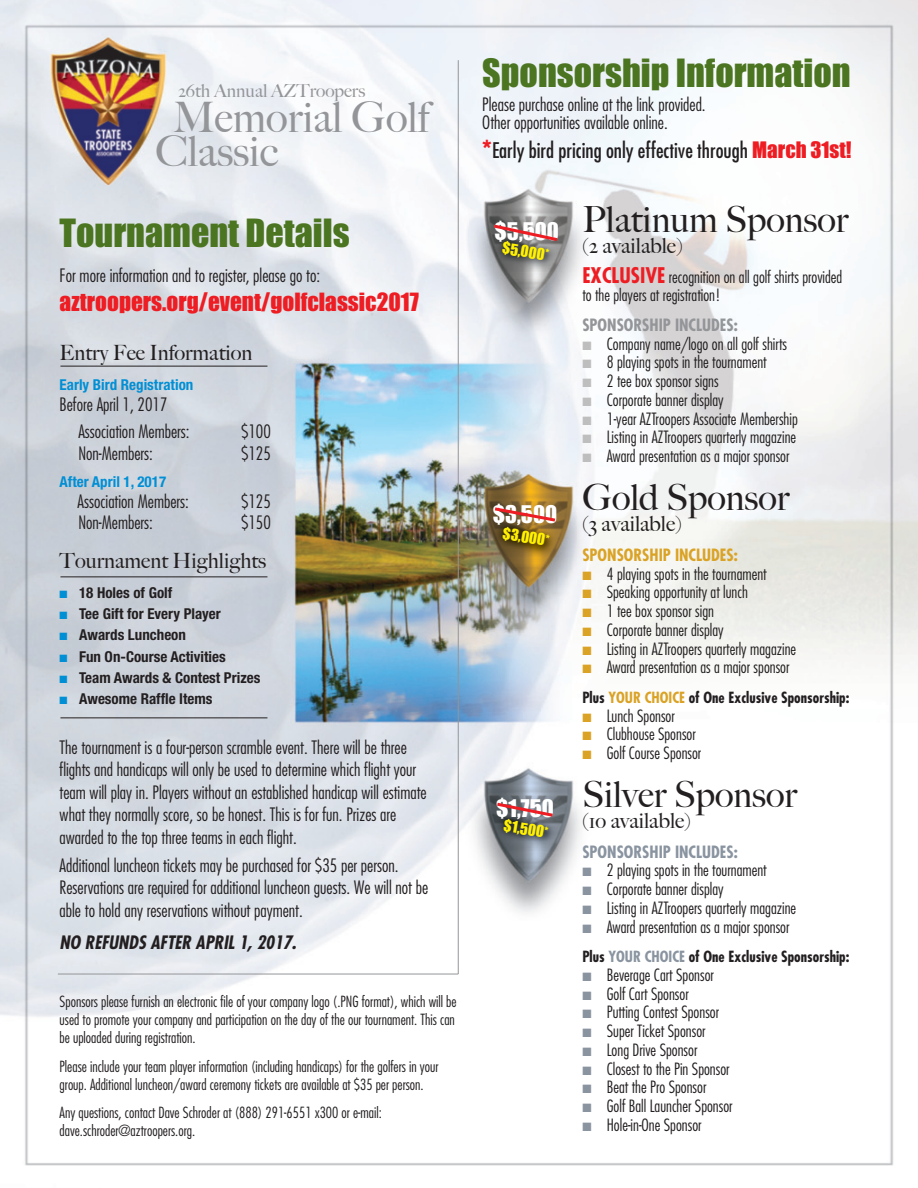
<style>
.page{position:relative;width:918px;height:1188px;background:#fff}
.page>*{position:absolute;margin:0;border:0;box-sizing:border-box;transform-origin:0 0}
.t1{font:500 42px/34.5px "Big Caslon";color:#939598}
.t2{font:36px "Impact";color:#4b7520}
.t3{font:500 36px "Big Caslon";color:#231f20}
.t4{font:23.25px "Impact";color:#ee1d23}
.t5{font:22.5px "Impact";color:#fff}
.t6{font:500 21px "Big Caslon";color:#231f20}
.t7{font:condensed 21px "Futura";color:#231f20}
.t8{font:300 condensed 18px/22.5px "Futura";color:#231f20}
.t9{font:italic 700 condensed 18px "Futura";color:#231f20}
.t10{font:500 18px "Big Caslon";color:#939598}
.t11{font:300 condensed 16.5px/18.8px "Futura";color:#231f20}
.t12{font:700 condensed 16.5px "Futura";color:#939598}
.t13{font:700 condensed 16.5px "Futura";color:#daa326}
.t14{font:700 condensed 16.5px "Futura";color:#8994a0}
.t15{font:300 condensed 15px/18px "Futura";color:#231f20}
.t16{font:700 condensed 15px "Helvetica Neue";color:#231f20}
.t17{font:700 condensed 15px "Futura";color:#231f20}
.t18{font:700 condensed 15px "Helvetica Neue";color:#008fd5}
.t19{font:15px "Impact";color:#fff101}
.s1{color:#008fd5}
.s2{font-family:"Impact";font-stretch:normal;font-size:34.5px;color:#ee1d23}
.s3{font-family:"Impact";font-stretch:normal;color:#ee1d23}
.s4{font-weight:700;font-size:21px;color:#ee1d23}
.s5{color:#bfbebe}
.s6{color:#daa326}
.s7{color:#8994a0}
</style>
<div class="page">
<img style="left:0;top:0;width:918px;height:1166px">
<hr style="left:458px;top:60px;width:1px;height:914px;background:#939598">
<hr style="left:58px;top:974px;width:400px;height:1px;background:#939598">
<hr style="left:60px;top:366px;width:207px;height:1px;background:#231f20">
<hr style="left:60px;top:576px;width:207px;height:1px;background:#231f20">
<hr style="left:60px;top:717px;width:207px;height:1px;background:#231f20">
<svg style="left:491px;top:223px;width:70px;height:20px"></svg>
<svg style="left:492px;top:505px;width:66px;height:19px"></svg>
<svg style="left:494px;top:801px;width:62px;height:18px"></svg>
<p class="t10" style="left:178px;top:84px;width:189px">26th Annual AZTroopers</p>
<h1 class="t1" style="left:155px;top:105px;width:275px;text-indent:18px">Memorial Golf<br>Classic</h1>
<h2 class="t2" style="left:60px;top:221px;width:292px">Tournament Details</h2>
<p class="t8" style="left:60px;top:265px;width:262px">For more information and to register, please go to:</p>
<h3 class="t4" style="left:60px;top:295px;width:361px">aztroopers.org/event/golfclassic2017</h3>
<p class="t6" style="left:60px;top:345px;width:194px">Entry Fee Information</p>
<p class="t18" style="left:60px;top:379px;width:135px">Early Bird Registration</p>
<p class="t8" style="left:78px;top:392px;width:113px;line-height:27px;text-indent:-19px">Before April 1, 2017<br>Association Members:</p>
<p class="t8" style="left:241px;top:421px;width:31px">$100</p>
<p class="t8" style="left:78px;top:443px;width:76px">Non-Members:</p>
<p class="t8" style="left:241px;top:443px;width:31px">$125</p>
<p class="t18" style="left:60px;top:476px;width:108px">After April 1, 2017</p>
<p class="t8" style="left:78px;top:491px;width:113px">Association Members:</p>
<p class="t8" style="left:241px;top:491px;width:31px">$125</p>
<p class="t8" style="left:78px;top:513px;width:76px">Non-Members:</p>
<p class="t8" style="left:241px;top:513px;width:31px">$150</p>
<p class="t6" style="left:60px;top:553px;width:208px">Tournament Highlights</p>
<p class="t16" style="left:60px;top:587px;width:114px"><span class="s1">■</span> 18 Holes of Golf</p>
<p class="t16" style="left:60px;top:608px;width:163px"><span class="s1">■</span> Tee Gift for Every Player</p>
<p class="t16" style="left:60px;top:630px;width:128px"><span class="s1">■</span> Awards Luncheon</p>
<p class="t16" style="left:60px;top:651px;width:168px"><span class="s1">■</span> Fun On-Course Activities</p>
<p class="t16" style="left:60px;top:672px;width:202px"><span class="s1">■</span> Team Awards &amp; Contest Prizes</p>
<p class="t16" style="left:60px;top:694px;width:154px"><span class="s1">■</span> Awesome Raffle Items</p>
<p class="t8" style="left:60px;top:737px;width:369px">The tournament is a four-person scramble event. There will be three flights and handicaps will only be used to determine which flight your team will play in. Players without an established handicap will estimate what they normally score, so be honest. This is for fun. Prizes are awarded to the top three teams in each flight.</p>
<p class="t8" style="left:60px;top:855px;width:370px">Additional luncheon tickets may be purchased for $35 per person.<br>Reservations are required for additional luncheon guests. We will not be able to hold any reservations without payment.</p>
<p class="t9" style="left:60px;top:935px;width:241px">NO REFUNDS AFTER APRIL 1, 2017.</p>
<p class="t15" style="left:60px;top:993px;width:399px">Sponsors please furnish an electronic file of your company logo (.PNG format), which will be used to promote your company and participation on the day of the our tournament. This can be uploaded during registration.</p>
<p class="t15" style="left:60px;top:1058px;width:380px">Please include your team player information (including handicaps) for the golfers in your group. Additional luncheon/award ceremony tickets are available at $35 per person.</p>
<p class="t15" style="left:60px;top:1105px;width:324px">Any questions, contact Dave Schroder at (888) 291-6551 x300 or e-mail: dave.schroder@aztroopers.org.</p>
<h2 class="t2" style="left:482px;top:62px;width:370px">Sponsorship Information</h2>
<p class="t8" style="left:482px;top:96px;width:225px;line-height:18px">Please purchase online at the link provided.<br>Other opportunities available online.</p>
<p class="t7" style="left:482px;top:140px;width:371px"><span class="s2">*</span>Early bird pricing only effective through <span class="s3">March 31st!</span></p>
<h3 class="t5" style="left:495px;top:224px;width:66px">$5,500</h3>
<p class="t19" style="left:503px;top:243px;width:49px;rotate:10deg">$5,000*</p>
<h3 class="t5" style="left:493px;top:507px;width:66px">$3,500</h3>
<p class="t19" style="left:504px;top:528px;width:49px;rotate:10deg">$3,000*</p>
<h3 class="t5" style="left:496px;top:801px;width:59px">$1,750</h3>
<p class="t19" style="left:505px;top:820px;width:46px;rotate:10deg">$1,500*</p>
<h2 class="t3" style="left:582px;top:206px;width:268px">Platinum Sponsor</h2>
<p class="t6" style="left:582px;top:238px;width:102px">(2 available)</p>
<p class="t11" style="left:582px;top:268px;width:261px"><span class="s4">EXCLUSIVE</span> recognition on all golf shirts provided to the players at registration!</p>
<p class="t12" style="left:582px;top:318px;width:157px">SPONSORSHIP INCLUDES:</p>
<p class="t11" style="left:582px;top:335px;width:206px"><span class="s5">■</span> Company name/logo on all golf shirts</p>
<p class="t11" style="left:582px;top:354px;width:186px"><span class="s5">■</span> 8 playing spots in the tournament</p>
<p class="t11" style="left:582px;top:373px;width:138px"><span class="s5">■</span> 2 tee box sponsor signs</p>
<p class="t11" style="left:582px;top:392px;width:143px"><span class="s5">■</span> Corporate banner display</p>
<p class="t11" style="left:582px;top:410px;width:217px"><span class="s5">■</span> 1-year AZTroopers Associate Membership</p>
<p class="t11" style="left:582px;top:429px;width:215px"><span class="s5">■</span> Listing in AZTroopers quarterly magazine</p>
<p class="t11" style="left:582px;top:448px;width:209px"><span class="s5">■</span> Award presentation as a major sponsor</p>
<h2 class="t3" style="left:582px;top:484px;width:209px">Gold Sponsor</h2>
<p class="t6" style="left:582px;top:516px;width:101px">(3 available)</p>
<p class="t13" style="left:582px;top:547px;width:157px">SPONSORSHIP INCLUDES:</p>
<p class="t11" style="left:582px;top:565px;width:186px"><span class="s6">■</span> 4 playing spots in the tournament</p>
<p class="t11" style="left:582px;top:584px;width:167px"><span class="s6">■</span> Speaking opportunity at lunch</p>
<p class="t11" style="left:582px;top:603px;width:133px"><span class="s6">■</span> 1 tee box sponsor sign</p>
<p class="t11" style="left:582px;top:621px;width:143px"><span class="s6">■</span> Corporate banner display</p>
<p class="t11" style="left:582px;top:640px;width:215px"><span class="s6">■</span> Listing in AZTroopers quarterly magazine</p>
<p class="t11" style="left:582px;top:659px;width:209px"><span class="s6">■</span> Award presentation as a major sponsor</p>
<p class="t17" style="left:582px;top:691px;width:269px">Plus <span class="s6">YOUR CHOICE</span> of One Exclusive Sponsorship:</p>
<p class="t11" style="left:582px;top:707px;width:94px"><span class="s6">■</span> Lunch Sponsor</p>
<p class="t11" style="left:582px;top:726px;width:115px"><span class="s6">■</span> Clubhouse Sponsor</p>
<p class="t11" style="left:582px;top:745px;width:121px"><span class="s6">■</span> Golf Course Sponsor</p>
<h2 class="t3" style="left:582px;top:781px;width:216px">Silver Sponsor</h2>
<p class="t6" style="left:582px;top:813px;width:110px">(1o available)</p>
<p class="t14" style="left:582px;top:844px;width:157px">SPONSORSHIP INCLUDES:</p>
<p class="t11" style="left:582px;top:862px;width:186px"><span class="s7">■</span> 2 playing spots in the tournament</p>
<p class="t11" style="left:582px;top:881px;width:143px"><span class="s7">■</span> Corporate banner display</p>
<p class="t11" style="left:582px;top:900px;width:215px"><span class="s7">■</span> Listing in AZTroopers quarterly magazine</p>
<p class="t11" style="left:582px;top:918px;width:209px"><span class="s7">■</span> Award presentation as a major sponsor</p>
<p class="t17" style="left:582px;top:950px;width:269px">Plus <span class="s7">YOUR CHOICE</span> of One Exclusive Sponsorship:</p>
<p class="t11" style="left:582px;top:967px;width:133px"><span class="s7">■</span> Beverage Cart Sponsor</p>
<p class="t11" style="left:582px;top:985px;width:108px"><span class="s7">■</span> Golf Cart Sponsor</p>
<p class="t11" style="left:582px;top:1004px;width:138px"><span class="s7">■</span> Putting Contest Sponsor</p>
<p class="t11" style="left:582px;top:1023px;width:125px"><span class="s7">■</span> Super Ticket Sponsor</p>
<p class="t11" style="left:582px;top:1042px;width:117px"><span class="s7">■</span> Long Drive Sponsor</p>
<p class="t11" style="left:582px;top:1060px;width:149px"><span class="s7">■</span> Closest to the Pin Sponsor</p>
<p class="t11" style="left:582px;top:1079px;width:126px"><span class="s7">■</span> Beat the Pro Sponsor</p>
<p class="t11" style="left:582px;top:1098px;width:152px"><span class="s7">■</span> Golf Ball Launcher Sponsor</p>
<p class="t11" style="left:582px;top:1117px;width:121px"><span class="s7">■</span> Hole-in-One Sponsor</p>
</div>
